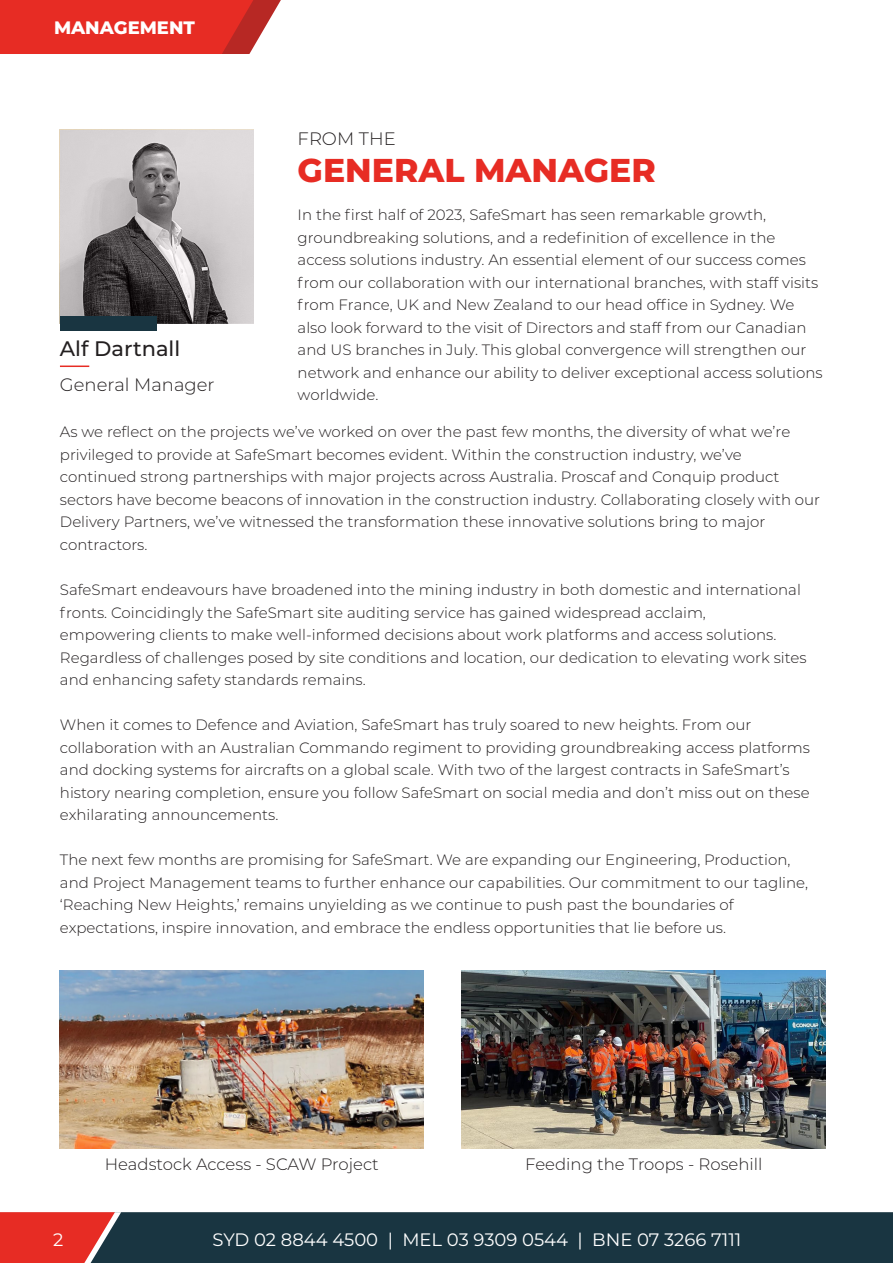
<style>
.page{position:relative;width:893px;height:1263px;background:#fff}
.page>*{position:absolute;margin:0;border:0;box-sizing:border-box;transform-origin:0 0}
.t1{font:800 33px "Montserrat";color:#e72c24}
.t2{font:500 21px "Montserrat";color:#231f20}
.t3{font:18px "Montserrat";color:#fff}
.t4{font:300 18px "Montserrat";color:#231f20}
.t5{font:800 18px "Montserrat";color:#fff}
.t6{font:300 16.5px "Montserrat";color:#231f20}
.t7{font:300 15px/22.5px "Montserrat";color:#231f20}
</style>
<div class="page">
<div style="left:121px;top:1212px;width:772px;height:51px;background:#193541"></div>
<svg style="left:0;top:1212px;width:121px;height:51px;background:#ce3833"></svg>
<svg style="left:0;top:0;width:281px;height:54px;background:#e33730"></svg>
<svg style="left:60px;top:130px;width:194px;height:194px;background:#a39fa0"></svg>
<div style="left:60px;top:316px;width:97px;height:15px;background:#193541"></div>
<hr style="left:60px;top:365px;width:29px;height:2px;background:#e72c24">
<img style="left:60px;top:970px;width:364px;height:179px">
<img style="left:462px;top:970px;width:364px;height:179px">
<p class="t5" style="left:54px;top:14px;width:142px">MANAGEMENT</p>
<p class="t4" style="left:298px;top:126px;width:100px">FROM THE</p>
<p class="t1" style="left:298px;top:146px;width:360px">GENERAL MANAGER</p>
<p class="t7" style="left:298px;top:203px;width:527px">In the first half of 2023, SafeSmart has seen remarkable growth, groundbreaking solutions, and a redefinition of excellence in the access solutions industry. An essential element of our success comes from our collaboration with our international branches, with staff visits from France, UK and New Zealand to our head office in Sydney. We also look forward to the visit of Directors and staff from our Canadian and US branches in July. This global convergence will strengthen our network and enhance our ability to deliver exceptional access solutions worldwide.</p>
<p class="t7" style="left:60px;top:420px;width:762px">As we reflect on the projects we’ve worked on over the past few months, the diversity of what we’re privileged to provide at SafeSmart becomes evident. Within the construction industry, we’ve continued strong partnerships with major projects across Australia. Proscaf and Conquip product sectors have become beacons of innovation in the construction industry. Collaborating closely with our Delivery Partners, we’ve witnessed the transformation these innovative solutions bring to major</p>
<p class="t7" style="left:60px;top:533px;width:89px">contractors.</p>
<p class="t7" style="left:60px;top:578px;width:748px">SafeSmart endeavours have broadened into the mining industry in both domestic and international fronts. Coincidingly the SafeSmart site auditing service has gained widespread acclaim,<br>empowering clients to make well-informed decisions about work platforms and access solutions.<br>Regardless of challenges posed by site conditions and location, our dedication to elevating work sites and enhancing safety standards remains.</p>
<p class="t7" style="left:60px;top:713px;width:752px">When it comes to Defence and Aviation, SafeSmart has truly soared to new heights. From our collaboration with an Australian Commando regiment to providing groundbreaking access platforms and docking systems for aircrafts on a global scale. With two of the largest contracts in SafeSmart’s history nearing completion, ensure you follow SafeSmart on social media and don’t miss out on these exhilarating announcements.</p>
<p class="t7" style="left:60px;top:848px;width:750px">The next few months are promising for SafeSmart. We are expanding our Engineering, Production, and Project Management teams to further enhance our capabilities. Our commitment to our tagline, ‘Reaching New Heights,’ remains unyielding as we continue to push past the boundaries of expectations, inspire innovation, and embrace the endless opportunities that lie before us.</p>
<p class="t2" style="left:60px;top:333px;width:122px">Alf Dartnall</p>
<p class="t4" style="left:60px;top:372px;width:156px">General Manager</p>
<p class="t6" style="left:105px;top:1153px;width:275px">Headstock Access - SCAW Project</p>
<p class="t6" style="left:525px;top:1153px;width:239px">Feeding the Troops - Rosehill</p>
<p class="t3" style="left:53px;top:1227px;width:12px">2</p>
<p class="t3" style="left:213px;top:1227px;width:530px">SYD 02 8844 4500 | MEL 03 9309 0544 | BNE 07 3266 7111</p>
</div>
